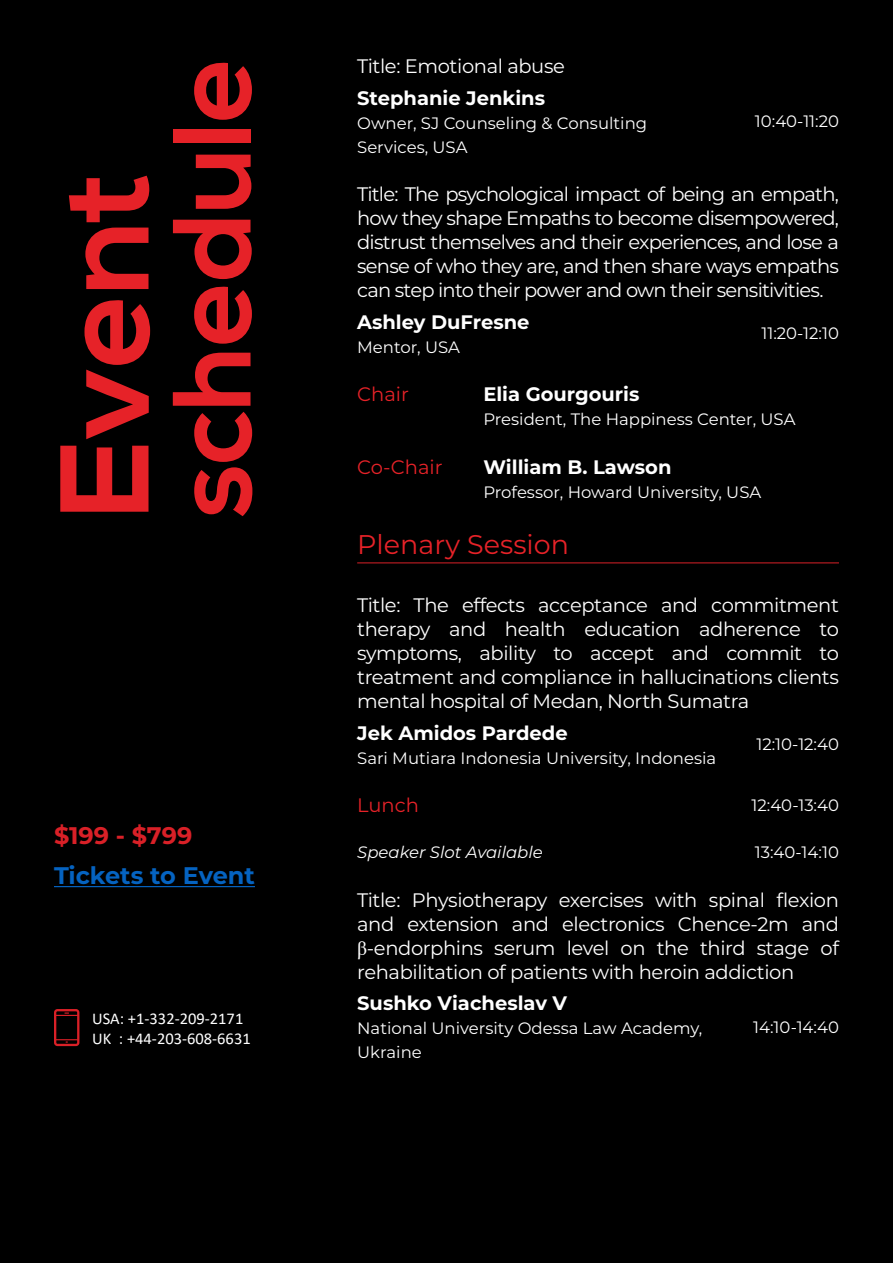
<style>
.page{position:relative;width:893px;height:1263px;background:#000}
.page>*{position:absolute;margin:0;border:0;box-sizing:border-box;transform-origin:0 0}
.t1{font:700 126px "Nexa";color:#e62228}
.t2{font:700 111px "Nexa";color:#e62228}
.t3{font:27px "Montserrat";color:#e62228}
.t4{font:700 24px "Montserrat";letter-spacing:-.005em;color:#0563c1}
.t5{font:700 24px "Montserrat";color:#d92027}
.t6{font:19.5px/24px "Montserrat";letter-spacing:-.02em;color:#fff;text-align:justify}
.t7{font:700 19.5px "Montserrat";color:#fff}
.t8{font:19.5px "Montserrat";color:#e62228}
.t9{font:16.5px/24px "Montserrat";color:#fff}
.t10{font:16.5px/19.8px "Calibri";color:#fff}
.t11{font:italic 16.5px "Montserrat";color:#fff}
.s1{font-family:"Times New Roman"}
</style>
<div class="page">
<hr style="left:54px;top:886px;width:201px;height:1px;background:#0563c1">
<svg style="left:54px;top:1009px;width:25px;height:37px"></svg>
<hr style="left:357px;top:562px;width:482px;height:1px;background:#d92028">
<h1 class="t1" style="left:32px;top:518px;width:347px;rotate:-90deg">Event</h1>
<h2 class="t2" style="left:148px;top:518px;width:462px;rotate:-90deg">schedule</h2>
<p class="t5" style="left:54px;top:818px;width:140px">$199 - $799</p>
<p class="t4" style="left:54px;top:858px;width:202px">Tickets to Event</p>
<p class="t10" style="left:92px;top:1008px;width:160px">USA: +1-332-209-2171<br>UK : +44-203-608-6631</p>
<p class="t6" style="left:357px;top:53px;width:209px">Title: Emotional abuse</p>
<p class="t7" style="left:357px;top:84px;width:189px">Stephanie Jenkins</p>
<p class="t9" style="left:357px;top:110px;width:292px">Owner, SJ Counseling &amp; Consulting<br>Services, USA</p>
<p class="t9" style="left:755px;top:109px;width:85px">10:40-11:20</p>
<p class="t6" style="left:357px;top:182px;width:483px">Title: The psychological impact of being an empath, how they shape Empaths to become disempowered, distrust themselves and their experiences, and lose a sense of who they are, and then share ways empaths can step into their power and own their sensitivities.</p>
<p class="t7" style="left:357px;top:308px;width:174px">Ashley DuFresne</p>
<p class="t9" style="left:357px;top:334px;width:104px">Mentor, USA</p>
<p class="t9" style="left:761px;top:321px;width:79px">11:20-12:10</p>
<p class="t8" style="left:357px;top:381px;width:53px">Chair</p>
<p class="t7" style="left:483px;top:380px;width:158px">Elia Gourgouris</p>
<p class="t9" style="left:483px;top:407px;width:314px">President, The Happiness Center, USA</p>
<p class="t8" style="left:357px;top:454px;width:87px">Co-Chair</p>
<p class="t7" style="left:483px;top:453px;width:190px">William B. Lawson</p>
<p class="t9" style="left:483px;top:480px;width:279px">Professor, Howard University, USA</p>
<h3 class="t3" style="left:357px;top:526px;width:213px">Plenary Session</h3>
<p class="t6" style="left:357px;top:592px;width:483px">Title: The effects acceptance and commitment therapy and health education adherence to symptoms, ability to accept and commit to treatment and compliance in hallucinations clients mental hospital of Medan, North Sumatra</p>
<p class="t7" style="left:357px;top:719px;width:212px">Jek Amidos Pardede</p>
<p class="t9" style="left:357px;top:745px;width:361px">Sari Mutiara Indonesia University, Indonesia</p>
<p class="t9" style="left:756px;top:732px;width:84px">12:10-12:40</p>
<p class="t8" style="left:357px;top:792px;width:63px">Lunch</p>
<p class="t9" style="left:752px;top:792px;width:89px">12:40-13:40</p>
<p class="t11" style="left:357px;top:841px;width:187px">Speaker Slot Available</p>
<p class="t9" style="left:755px;top:839px;width:86px">13:40-14:10</p>
<p class="t6" style="left:357px;top:887px;width:483px">Title: Physiotherapy exercises with spinal flexion and extension and electronics Chence-2m and <span class="s1">β</span>-endorphins serum level on the third stage of rehabilitation of patients with heroin addiction</p>
<p class="t7" style="left:357px;top:989px;width:211px">Sushko Viacheslav V</p>
<p class="t9" style="left:357px;top:1016px;width:347px">National University Odessa Law Academy,<br>Ukraine</p>
<p class="t9" style="left:753px;top:1014px;width:87px">14:10-14:40</p>
</div>
